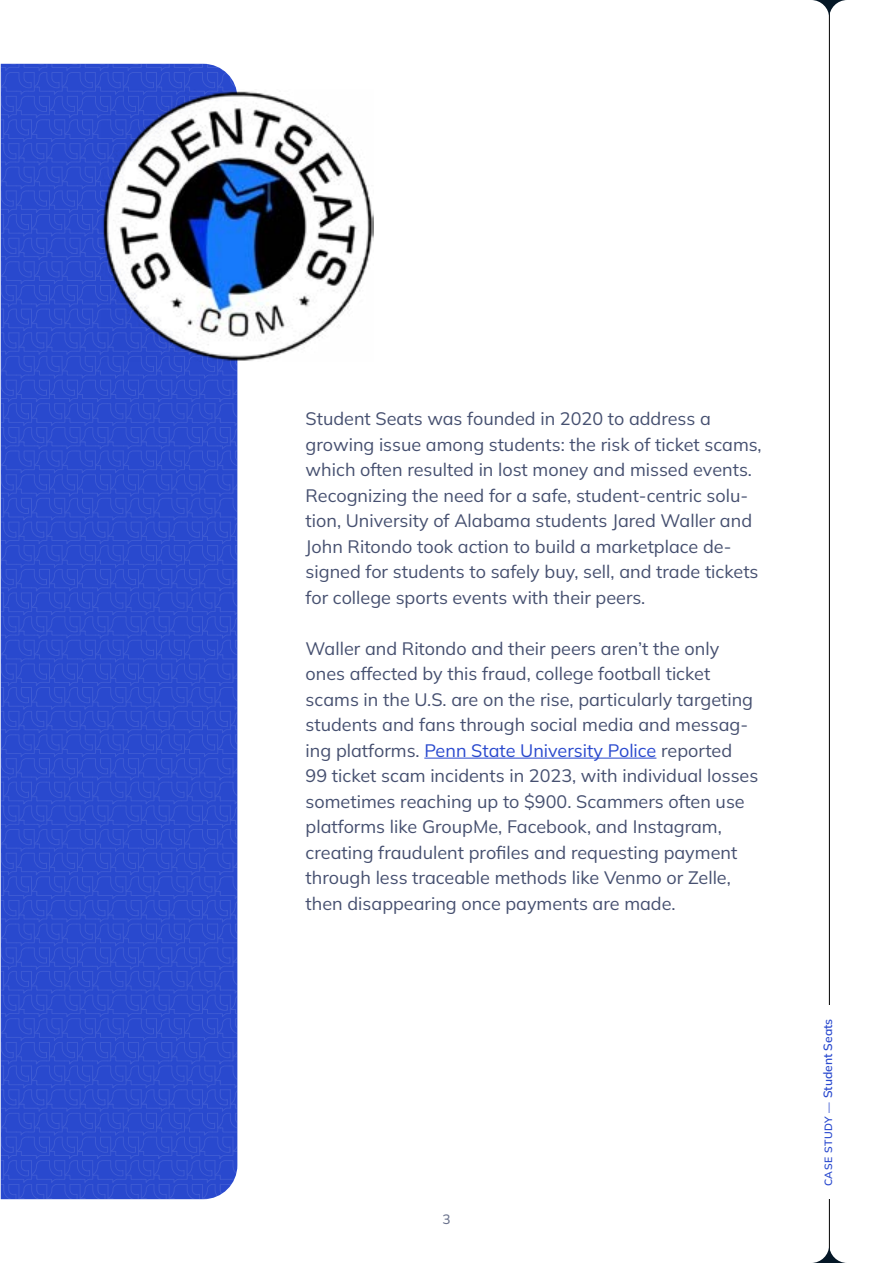
<style>
.page{position:relative;width:893px;height:1263px;background:#fff}
.page>*{position:absolute;margin:0;border:0;box-sizing:border-box;transform-origin:0 0}
.t1{font:18px/25.5px "Mulish";color:#465070}
.t2{font:500 13.5px "Mulish";color:#6b738d}
.t3{font:600 12px "Mulish";color:#2949ce}
.s1{color:#2949ce}
.s2{font-size:10.5px}
</style>
<div class="page">
<hr style="left:829px;top:0;width:1px;height:1263px;background:#000">
<div style="left:811px;top:1006px;width:36px;height:193px;background:#fff"></div>
<svg style="left:812px;top:0;width:34px;height:18px"></svg>
<svg style="left:812px;top:1245px;width:34px;height:18px"></svg>
<hr style="left:424px;top:758px;width:232px;height:1px;background:#2949ce">
<svg style="left:1px;top:63px;width:236px;height:1136px;background:#2d4cce"></svg>
<img style="left:101px;top:89px;width:272px;height:272px">
<p class="t1" style="left:306px;top:405px;width:458px">Student Seats was founded in 2020 to address a growing issue among students: the risk of ticket scams, which often resulted in lost money and missed events.<br>Recognizing the need for a safe, student-centric solu&shy;tion, University of Alabama students Jared Waller and John Ritondo took action to build a marketplace de&shy;signed for students to safely buy, sell, and trade tickets for college sports events with their peers.</p>
<p class="t1" style="left:306px;top:635px;width:454px">Waller and Ritondo and their peers aren’t the only ones affected by this fraud, college football ticket scams in the U.S. are on the rise, particularly targeting students and fans through social media and messag&shy;ing platforms. <span class="s1">Penn State University Police</span> reported 99 ticket scam incidents in 2023, with individual losses sometimes reaching up to $900. Scammers often use platforms like GroupMe, Facebook, and Instagram, creating fraudulent profiles and requesting payment through less traceable methods like Venmo or Zelle, then disappearing once payments are made.</p>
<p class="t2" style="left:442px;top:1210px;width:10px">3</p>
<p class="t3" style="left:820px;top:1186px;width:169px;rotate:-90deg"><span class="s2">CASE STUDY —</span> Student Seats</p>
</div>
